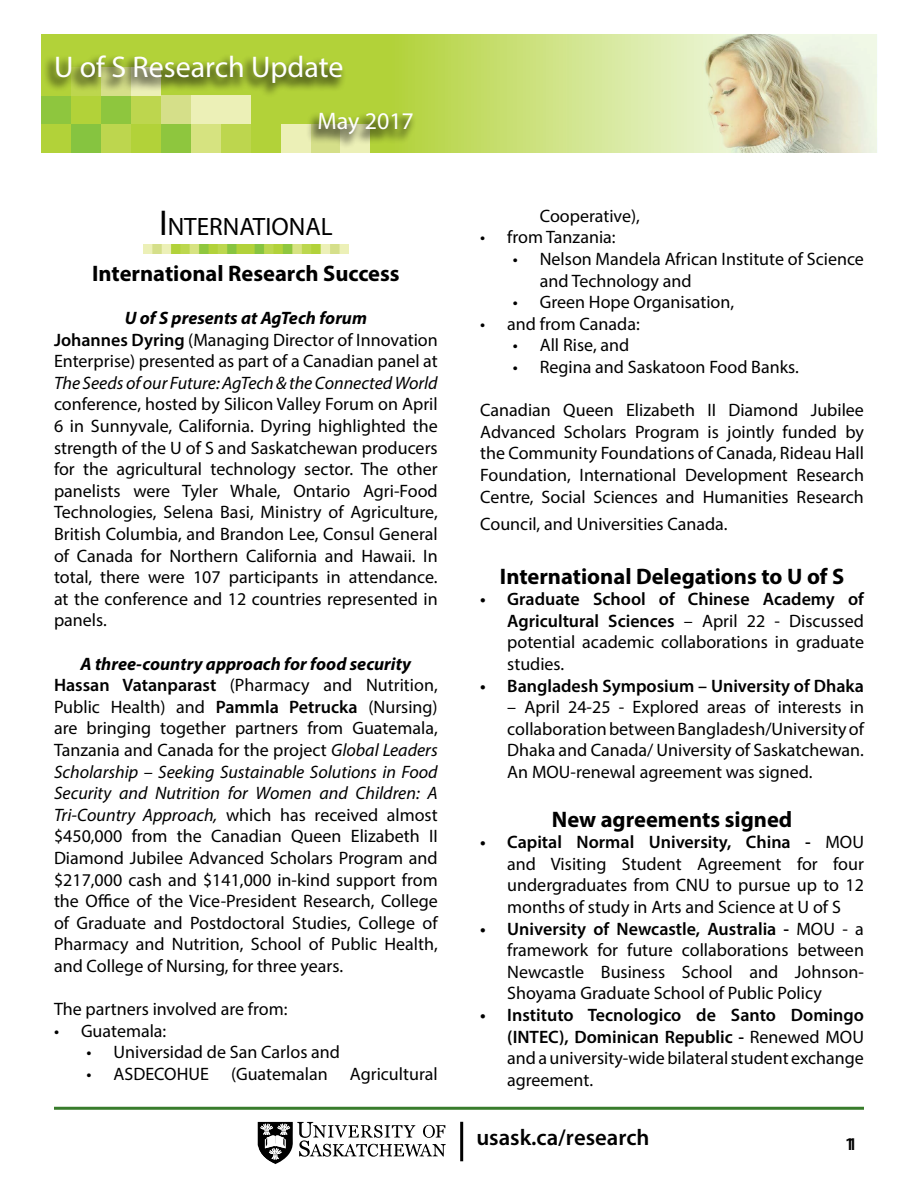
<style>
.page{position:relative;width:918px;height:1188px;background:#fff}
.page>*{position:absolute;margin:0;border:0;box-sizing:border-box;transform-origin:0 0}
.t1{font:30px "Myriad Pro";color:#fff}
.t2{font:25.2px "Myriad Pro";color:#000}
.t3{font:24px "Myriad Pro";color:#fff}
.t4{font:600 22.65px "Myriad Pro";color:#000}
.t5{font:700 22.5px "Myriad Pro";color:#000}
.t6{font:18px/21.6px "Myriad Pro";color:#000;text-align:justify}
.t7{font:italic 18px "Myriad Pro";color:#000}
.t8{font:600 18px "Myriad Pro";color:#000}
.s1{font-size:36px}
.s2{font-weight:700;font-style:italic}
.s3{font-weight:600}
.s4{font-style:italic}
</style>
<div class="page">
<hr style="left:54px;top:1107px;width:810px;height:3px;background:#387c2b">
<svg style="left:41px;top:34px;width:836px;height:119px;background:#ccdb87"></svg>
<div style="left:41px;top:124px;width:30px;height:28px;background:#b2d239"></div>
<div style="left:71px;top:124px;width:30px;height:28px;background:#86c440"></div>
<div style="left:101px;top:124px;width:30px;height:28px;background:#bdd64e"></div>
<div style="left:131px;top:124px;width:30px;height:28px;background:#b2d239"></div>
<div style="left:161px;top:124px;width:30px;height:28px;background:#8ec63e"></div>
<div style="left:191px;top:124px;width:30px;height:28px;background:#d6e380"></div>
<div style="left:221px;top:124px;width:30px;height:28px;background:#bdd64e"></div>
<div style="left:251px;top:124px;width:30px;height:28px;background:#b2d239"></div>
<div style="left:281px;top:124px;width:30px;height:28px;background:#ecf0b7"></div>
<div style="left:311px;top:124px;width:29px;height:28px;background:#d5df89"></div>
<div style="left:340px;top:124px;width:30px;height:28px;background:#ecf0b7"></div>
<div style="left:41px;top:96px;width:30px;height:28px;background:#8ec63e"></div>
<div style="left:71px;top:96px;width:30px;height:28px;background:#b2d239"></div>
<div style="left:101px;top:96px;width:30px;height:28px;background:#8ec63e"></div>
<div style="left:131px;top:96px;width:30px;height:28px;background:#bdd64e"></div>
<div style="left:161px;top:96px;width:30px;height:28px;background:#d5df89"></div>
<div style="left:191px;top:96px;width:30px;height:28px;background:#ecf0b7"></div>
<div style="left:221px;top:96px;width:30px;height:28px;background:#ecf0b7"></div>
<div style="left:41px;top:68px;width:30px;height:28px;background:#b2d239"></div>
<div style="left:42px;top:53px;width:305px;height:45px;background:#000;opacity:.5"></div>
<div style="left:305px;top:111px;width:112px;height:39px;background:#000;opacity:.5"></div>
<svg style="left:258px;top:1122px;width:188px;height:42px"></svg>
<hr style="left:460px;top:1122px;width:3px;height:39px;background:#000">
<img style="left:143px;top:245px;width:206px;height:9px">
<h1 class="t1" style="left:54px;top:48px;width:291px">U of S Research Update</h1>
<h3 class="t3" style="left:318px;top:106px;width:98px">May 2017</h3>
<h2 class="t2" style="left:159px;top:211px;width:175px"><span class="s1">I</span>NTERNATIONAL</h2>
<p class="t5" style="left:92px;top:259px;width:309px">International Research Success</p>
<p class="t6" style="left:54px;top:307px;width:385px;text-align:center"><span class="s2">U of S presents at AgTech forum<br></span><span class="s3">Johannes Dyring</span> (Managing Director of Innovation<br>Enterprise) presented as part of a Canadian panel at</p>
<p class="t7" style="left:54px;top:372px;width:385px">The Seeds of our Future: AgTech &amp; the Connected World</p>
<p class="t6" style="left:54px;top:393px;width:385px">conference, hosted by Silicon Valley Forum on April 6 in Sunnyvale, California. Dyring highlighted the strength of the U of S and Saskatchewan producers for the agricultural technology sector. The other panelists were Tyler Whale, Ontario Agri-Food Technologies, Selena Basi, Ministry of Agriculture, British Columbia, and Brandon Lee, Consul General of Canada for Northern California and Hawaii. In total, there were 107 participants in attendance. at the conference and 12 countries represented in panels.</p>
<p class="t6" style="left:54px;top:653px;width:385px;text-align:left;text-indent:27px"><span class="s2">A three-country approach for food security </span><span class="s3">Hassan Vatanparast</span> (Pharmacy and Nutrition, Public Health) and <span class="s3">Pammla Petrucka</span> (Nursing) are bringing together partners from Guatemala, Tanzania and Canada for the project <span class="s4">Global Leaders Scholarship – Seeking Sustainable Solutions in Food Security and Nutrition for Women and Children: A Tri-Country Approach,</span> which has received almost $450,000 from the Canadian Queen Elizabeth II Diamond Jubilee Advanced Scholars Program and $217,000 cash and $141,000 in-kind support from the Office of the Vice-President Research, College of Graduate and Postdoctoral Studies, College of Pharmacy and Nutrition, School of Public Health, and College of Nursing, for three years.</p>
<p class="t6" style="left:54px;top:998px;width:235px">The partners involved are from:</p>
<p class="t6" style="left:54px;top:1020px;width:114px">• Guatemala:</p>
<p class="t6" style="left:87px;top:1041px;width:255px">• Universidad de San Carlos and</p>
<p class="t6" style="left:87px;top:1063px;width:353px">• ASDECOHUE (Guatemalan Agricultural</p>
<p class="t6" style="left:540px;top:205px;width:102px">Cooperative),</p>
<p class="t6" style="left:480px;top:226px;width:137px">• from Tanzania:</p>
<p class="t6" style="left:540px;top:248px;width:326px;text-indent:-27px">• Nelson Mandela African Institute of Science and Technology and</p>
<p class="t6" style="left:513px;top:291px;width:223px">• Green Hope Organisation,</p>
<p class="t6" style="left:480px;top:313px;width:161px">• and from Canada:</p>
<p class="t6" style="left:513px;top:334px;width:118px">• All Rise, and</p>
<p class="t6" style="left:513px;top:356px;width:288px">• Regina and Saskatoon Food Banks.</p>
<p class="t6" style="left:480px;top:399px;width:385px">Canadian Queen Elizabeth II Diamond Jubilee Advanced Scholars Program is jointly funded by the Community Foundations of Canada, Rideau Hall Foundation, International Development Research Centre, Social Sciences and Humanities Research</p>
<p class="t6" style="left:480px;top:513px;width:249px">Council, and Universities Canada.</p>
<p class="t5" style="left:500px;top:561px;width:346px">International Delegations to U of S</p>
<p class="t6" style="left:507px;top:588px;width:358px;text-indent:-27px"><span class="s3">• Graduate School of Chinese Academy of Agricultural Sciences</span> – April 22 - Discussed potential academic collaborations in graduate studies.</p>
<p class="t8" style="left:480px;top:674px;width:385px">• Bangladesh Symposium – University of Dhaka</p>
<p class="t6" style="left:507px;top:696px;width:358px">– April 24-25 - Explored areas of interests in collaboration between Bangladesh/University of Dhaka and Canada/ University of Saskatchewan.<br>An MOU-renewal agreement was signed.</p>
<p class="t5" style="left:552px;top:804px;width:242px">New agreements signed</p>
<p class="t6" style="left:507px;top:831px;width:358px;text-indent:-27px"><span class="s3">• Capital Normal University, China -</span> MOU and Visiting Student Agreement for four undergraduates from CNU to pursue up to 12 months of study in Arts and Science at U of S</p>
<p class="t6" style="left:507px;top:918px;width:358px;text-indent:-27px"><span class="s3">• University of Newcastle, Australia -</span> MOU - a framework for future collaborations between Newcastle Business School and Johnson-Shoyama Graduate School of Public Policy</p>
<p class="t6" style="left:507px;top:1004px;width:358px;text-indent:-27px"><span class="s3">• Instituto Tecnologico de Santo Domingo (INTEC), Dominican Republic -</span> Renewed MOU and a university-wide bilateral student exchange agreement.</p>
<p class="t4" style="left:476px;top:1123px;width:175px">usask.ca/research</p>
<p class="t8" style="left:845px;top:1132px;width:14px">11</p>
</div>
